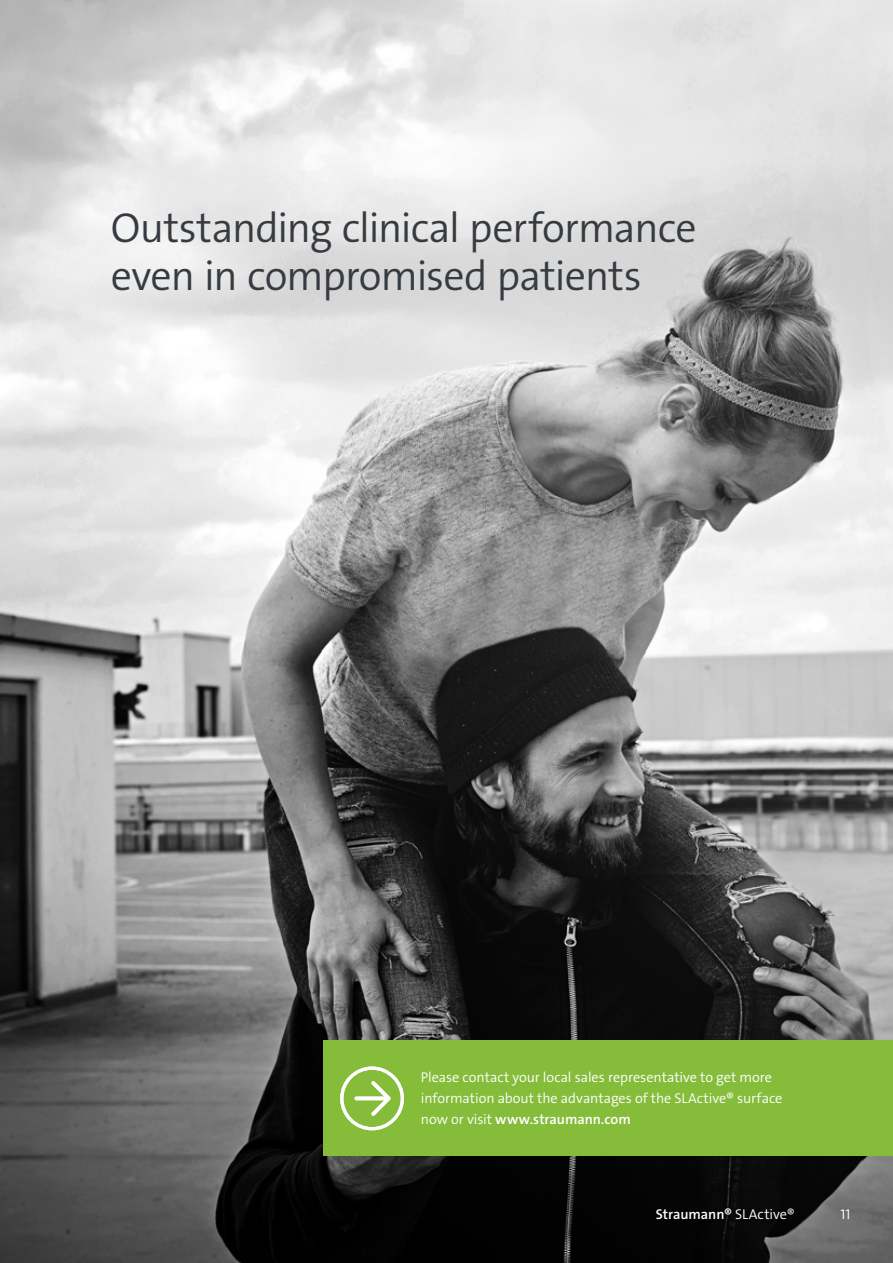
<style>
.page{position:relative;width:893px;height:1263px;background:#fff}
.page>*{position:absolute;margin:0;border:0;box-sizing:border-box;transform-origin:0 0}
.t1{font:42px/48px "The Sans LP4 Se Lig";letter-spacing:-.02em;color:#353b40}
.t2{font:14.25px/21px "The Sans LP4 Se Lig";letter-spacing:-.005em;color:#fff}
.t3{font:14.25px "The Sans LP6 Se Bld";letter-spacing:-.005em;color:#fff}
.s1{font-family:"The Sans LP4 Se Lig"}
</style>
<div class="page">
<img style="left:0;top:0;width:893px;height:1263px">
<div style="left:323px;top:1041px;width:570px;height:115px;background:#85bd3b"></div>
<hr style="left:0;top:0;width:1px;height:473px;background:#353b40">
<svg style="left:340px;top:1066px;width:64px;height:64px"></svg>
<h1 class="t1" style="left:111px;top:204px;width:587px">Outstanding clinical performance even in compromised patients</h1>
<p class="t2" style="left:421px;top:1067px;width:363px">Please contact your local sales representative to get more information about the advantages of the SLActive® surface</p>
<p class="t3" style="left:421px;top:1110px;width:211px"><span class="s1">now or visit</span> www.straumann.com</p>
<p class="t3" style="left:656px;top:1205px;width:140px">Straumann® <span class="s1">SLActive®</span></p>
<p class="t2" style="left:841px;top:1203px;width:11px">11</p>
</div>
